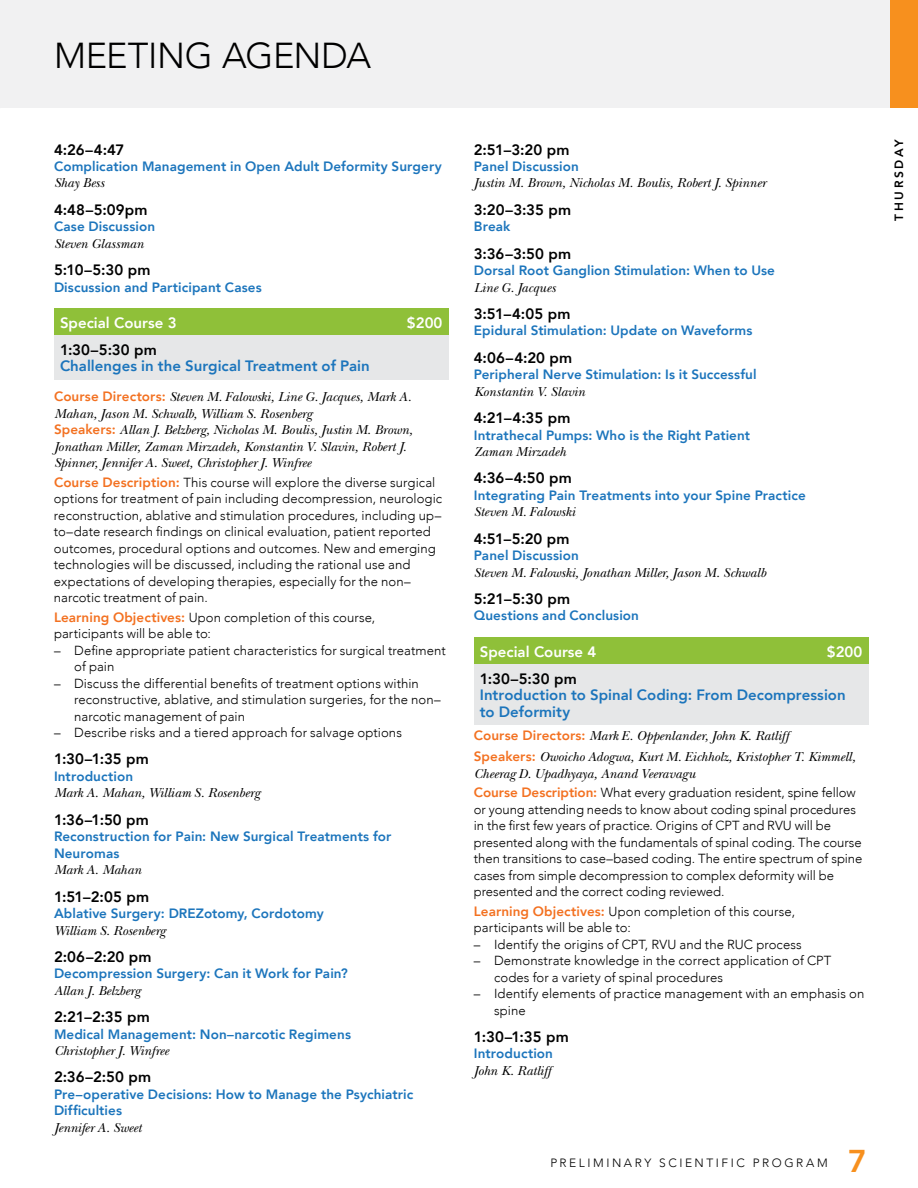
<style>
.page{position:relative;width:918px;height:1188px;background:#fff}
.page>*{position:absolute;margin:0;border:0;box-sizing:border-box;transform-origin:0 0}
.t1{font:300 36px "Avenir";letter-spacing:-.01em;color:#000}
.t2{font:800 31.5px "Avenir";color:#f7901e}
.t3{font:800 15px "Avenir";letter-spacing:.005em;color:#000}
.t4{font:800 15px/16.5px "Avenir";color:#1c75bc}
.t5{font:800 15px "Avenir";color:#fff}
.t6{font:italic 13.5px/16.5px "New Baskerville";color:#000}
.t7{font:800 13.5px/16.5px "Avenir";letter-spacing:.005em;color:#1c75bc}
.t8{font:300 13.2px/16.5px "Avenir";letter-spacing:.005em;color:#000}
.t9{font:300 12px "Avenir";letter-spacing:.21em;color:#000}
.t10{font:800 12px "Avenir";letter-spacing:.215em;color:#000}
.s1{font-family:"Avenir";font-weight:800;font-style:normal;color:#f37121}
.s2{font-weight:800;font-size:13.5px;color:#f37121}
</style>
<div class="page">
<div style="left:0;top:0;width:918px;height:108px;background:#f1f1f2"></div>
<div style="left:890px;top:0;width:28px;height:108px;background:#f7901e"></div>
<div style="left:54px;top:308px;width:394px;height:27px;background:#8fc039"></div>
<div style="left:54px;top:335px;width:394px;height:45px;background:#e6e7e8"></div>
<div style="left:474px;top:637px;width:394px;height:27px;background:#8fc039"></div>
<div style="left:474px;top:664px;width:394px;height:61px;background:#e6e7e8"></div>
<h1 class="t1" style="left:54px;top:34px;width:319px">MEETING AGENDA</h1>
<p class="t3" style="left:54px;top:138px;width:72px">4:26–4:47</p>
<p class="t7" style="left:54px;top:158px;width:389px">Complication Management in Open Adult Deformity Surgery</p>
<p class="t6" style="left:54px;top:175px;width:52px">Shay Bess</p>
<p class="t3" style="left:54px;top:198px;width:95px">4:48–5:09pm</p>
<p class="t7" style="left:54px;top:218px;width:103px">Case Discussion</p>
<p class="t6" style="left:54px;top:235px;width:91px">Steven Glassman</p>
<p class="t3" style="left:54px;top:258px;width:98px">5:10–5:30 pm</p>
<p class="t7" style="left:54px;top:279px;width:209px">Discussion and Participant Cases</p>
<p class="t5" style="left:60px;top:311px;width:118px">Special Course 3</p>
<p class="t5" style="left:407px;top:311px;width:37px">$200</p>
<p class="t3" style="left:60px;top:338px;width:98px">1:30–5:30 pm</p>
<p class="t4" style="left:60px;top:358px;width:311px">Challenges in the Surgical Treatment of Pain</p>
<p class="t6" style="left:54px;top:389px;width:361px"><span class="s1">Course Directors:</span> Steven M. Falowski, Line G. Jacques, Mark A.<br>Mahan, Jason M. Schwalb, William S. Rosenberg<br><span class="s1">Speakers:</span> Allan J. Belzberg, Nicholas M. Boulis, Justin M. Brown, Jonathan Miller, Zaman Mirzadeh, Konstantin V. Slavin, Robert J.<br>Spinner, Jennifer A. Sweet, Christopher J. Winfree</p>
<p class="t8" style="left:54px;top:474px;width:390px"><span class="s2">Course Description:</span> This course will explore the diverse surgical options for treatment of pain including decompression, neurologic reconstruction, ablative and stimulation procedures, including up– to–date research findings on clinical evaluation, patient reported outcomes, procedural options and outcomes. New and emerging technologies will be discussed, including the rational use and expectations of developing therapies, especially for the non– narcotic treatment of pain.</p>
<p class="t8" style="left:54px;top:609px;width:323px"><span class="s2">Learning Objectives:</span> Upon completion of this course, participants will be able to:</p>
<p class="t8" style="left:74px;top:642px;width:373px;text-indent:-20px">– Define appropriate patient characteristics for surgical treatment of pain</p>
<p class="t8" style="left:74px;top:675px;width:368px;text-indent:-20px">– Discuss the differential benefits of treatment options within reconstructive, ablative, and stimulation surgeries, for the non– narcotic management of pain</p>
<p class="t8" style="left:54px;top:724px;width:349px">– Describe risks and a tiered approach for salvage options</p>
<p class="t3" style="left:54px;top:748px;width:96px">1:30–1:35 pm</p>
<p class="t7" style="left:54px;top:768px;width:81px">Introduction</p>
<p class="t6" style="left:54px;top:785px;width:208px">Mark A. Mahan, William S. Rosenberg</p>
<p class="t3" style="left:54px;top:808px;width:96px">1:36–1:50 pm</p>
<p class="t7" style="left:54px;top:828px;width:339px">Reconstruction for Pain: New Surgical Treatments for<br>Neuromas</p>
<p class="t6" style="left:54px;top:862px;width:89px">Mark A. Mahan</p>
<p class="t3" style="left:54px;top:885px;width:97px">1:51–2:05 pm</p>
<p class="t7" style="left:54px;top:905px;width:271px">Ablative Surgery: DREZotomy, Cordotomy</p>
<p class="t6" style="left:54px;top:922px;width:113px">William S. Rosenberg</p>
<p class="t3" style="left:54px;top:945px;width:99px">2:06–2:20 pm</p>
<p class="t7" style="left:54px;top:965px;width:296px">Decompression Surgery: Can it Work for Pain?</p>
<p class="t6" style="left:54px;top:982px;width:88px">Allan J. Belzberg</p>
<p class="t3" style="left:54px;top:1005px;width:97px">2:21–2:35 pm</p>
<p class="t7" style="left:54px;top:1026px;width:299px">Medical Management: Non–narcotic Regimens</p>
<p class="t6" style="left:54px;top:1043px;width:116px">Christopher J. Winfree</p>
<p class="t3" style="left:54px;top:1066px;width:99px">2:36–2:50 pm</p>
<p class="t7" style="left:54px;top:1086px;width:361px">Pre–operative Decisions: How to Manage the Psychiatric<br>Difficulties</p>
<p class="t6" style="left:54px;top:1119px;width:89px">Jennifer A. Sweet</p>
<p class="t3" style="left:474px;top:138px;width:97px">2:51–3:20 pm</p>
<p class="t7" style="left:474px;top:158px;width:107px">Panel Discussion</p>
<p class="t6" style="left:474px;top:175px;width:294px">Justin M. Brown, Nicholas M. Boulis, Robert J. Spinner</p>
<p class="t3" style="left:474px;top:198px;width:99px">3:20–3:35 pm</p>
<p class="t7" style="left:474px;top:218px;width:38px">Break</p>
<p class="t3" style="left:474px;top:242px;width:99px">3:36–3:50 pm</p>
<p class="t7" style="left:474px;top:262px;width:303px">Dorsal Root Ganglion Stimulation: When to Use</p>
<p class="t6" style="left:474px;top:279px;width:83px">Line G. Jacques</p>
<p class="t3" style="left:474px;top:302px;width:98px">3:51–4:05 pm</p>
<p class="t7" style="left:474px;top:322px;width:280px">Epidural Stimulation: Update on Waveforms</p>
<p class="t3" style="left:474px;top:346px;width:100px">4:06–4:20 pm</p>
<p class="t7" style="left:474px;top:366px;width:284px">Peripheral Nerve Stimulation: Is it Successful</p>
<p class="t6" style="left:474px;top:383px;width:113px">Konstantin V. Slavin</p>
<p class="t3" style="left:474px;top:406px;width:98px">4:21–4:35 pm</p>
<p class="t7" style="left:474px;top:427px;width:278px">Intrathecal Pumps: Who is the Right Patient</p>
<p class="t6" style="left:474px;top:443px;width:94px">Zaman Mirzadeh</p>
<p class="t3" style="left:474px;top:466px;width:100px">4:36–4:50 pm</p>
<p class="t7" style="left:474px;top:487px;width:333px">Integrating Pain Treatments into your Spine Practice</p>
<p class="t6" style="left:474px;top:504px;width:103px">Steven M. Falowski</p>
<p class="t3" style="left:474px;top:527px;width:97px">4:51–5:20 pm</p>
<p class="t7" style="left:474px;top:547px;width:107px">Panel Discussion</p>
<p class="t6" style="left:474px;top:564px;width:293px">Steven M. Falowski, Jonathan Miller, Jason M. Schwalb</p>
<p class="t3" style="left:474px;top:587px;width:98px">5:21–5:30 pm</p>
<p class="t7" style="left:474px;top:607px;width:167px">Questions and Conclusion</p>
<p class="t5" style="left:480px;top:640px;width:118px">Special Course 4</p>
<p class="t5" style="left:827px;top:640px;width:37px">$200</p>
<p class="t3" style="left:480px;top:667px;width:98px">1:30–5:30 pm</p>
<p class="t4" style="left:480px;top:687px;width:367px">Introduction to Spinal Coding: From Decompression to Deformity</p>
<p class="t6" style="left:474px;top:725px;width:383px;line-height:21px"><span class="s1">Course Directors:</span> Mark E. Oppenlander, John K. Ratliff<br><span class="s1">Speakers:</span> Owoicho Adogwa, Kurt M. Eichholz, Kristopher T. Kimmell,</p>
<p class="t6" style="left:474px;top:765px;width:223px">Cheerag D. Upadhyaya, Anand Veeravagu</p>
<p class="t8" style="left:474px;top:784px;width:390px"><span class="s2">Course Description:</span> What every graduation resident, spine fellow or young attending needs to know about coding spinal procedures in the first few years of practice. Origins of CPT and RVU will be presented along with the fundamentals of spinal coding. The course then transitions to case–based coding. The entire spectrum of spine cases from simple decompression to complex deformity will be presented and the correct coding reviewed.</p>
<p class="t8" style="left:474px;top:903px;width:323px"><span class="s2">Learning Objectives:</span> Upon completion of this course, participants will be able to:</p>
<p class="t8" style="left:474px;top:936px;width:330px">– Identify the origins of CPT, RVU and the RUC process</p>
<p class="t8" style="left:494px;top:952px;width:339px;text-indent:-20px">– Demonstrate knowledge in the correct application of CPT codes for a variety of spinal procedures</p>
<p class="t8" style="left:494px;top:985px;width:372px;text-indent:-20px">– Identify elements of practice management with an emphasis on spine</p>
<p class="t3" style="left:474px;top:1025px;width:96px">1:30–1:35 pm</p>
<p class="t7" style="left:474px;top:1046px;width:81px">Introduction</p>
<p class="t6" style="left:474px;top:1062px;width:79px">John K. Ratliff</p>
<p class="t9" style="left:550px;top:1156px;width:279px">PRELIMINARY SCIENTIFIC PROGRAM</p>
<h2 class="t2" style="left:848px;top:1136px;width:20px">7</h2>
<p class="t10" style="left:889px;top:221px;width:83px;rotate:-90deg">THURSDAY</p>
</div>
